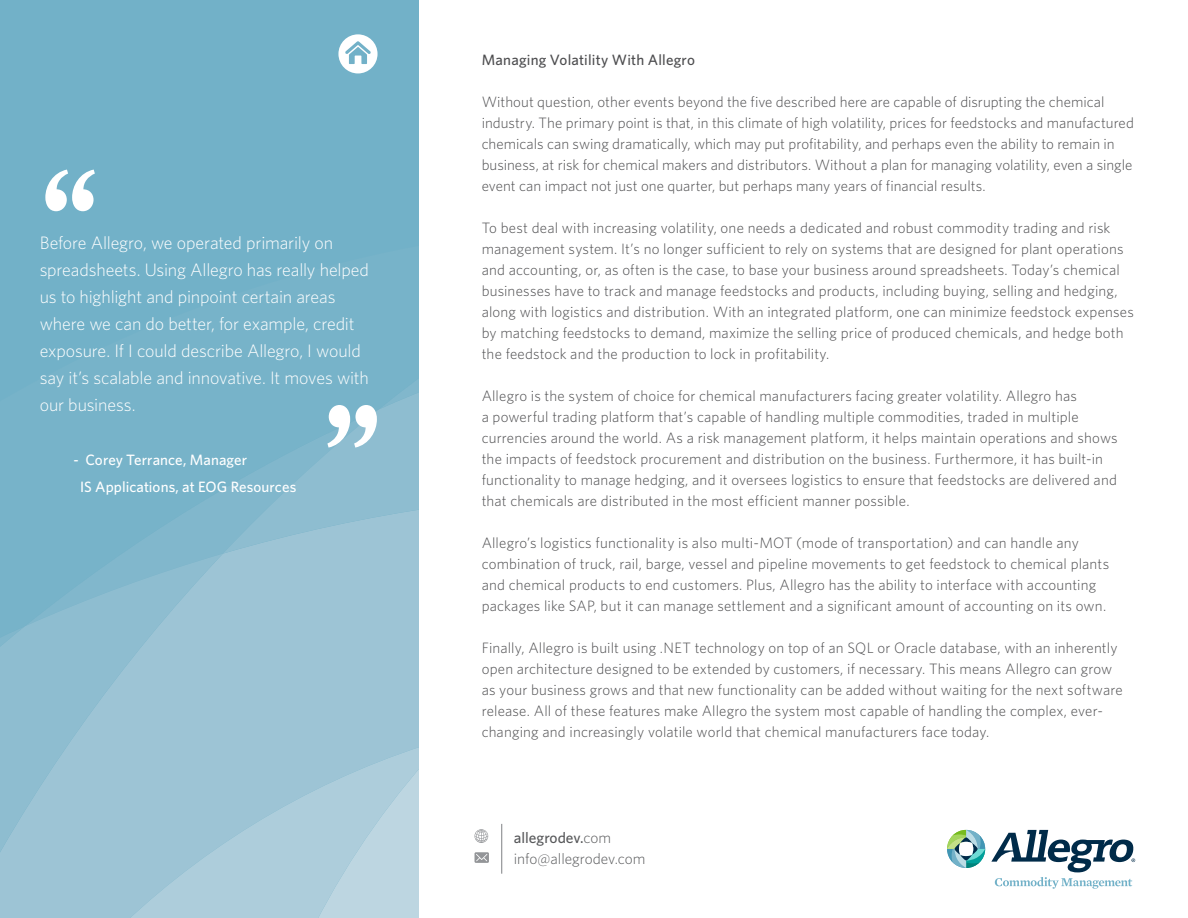
<style>
.page{position:relative;width:1188px;height:918px;background:#fff}
.page>*{position:absolute;margin:0;border:0;box-sizing:border-box;transform-origin:0 0}
.t1{font:300 18px/27px "Whitney";letter-spacing:-.01em;color:#fff}
.t2{font:300 15.3px/20.4px "Whitney";color:#58595b}
.t3{font:300 15px/21px "Whitney";letter-spacing:.01em;color:#4d4d4f}
.t4{font:500 15px/27px "Whitney";letter-spacing:.005em;color:#fff}
.t5{font:500 15px "Whitney";letter-spacing:.015em;color:#4d4d4f}
.s1{font-weight:500}
</style>
<div class="page">
<div style="left:0;top:0;width:418px;height:918px;background:#72b1c8"></div>
<svg style="left:0;top:434px;width:418px;height:484px;fill:#9dc4d5"></svg>
<div style="left:338px;top:34px;width:40px;height:39px;background:#fff;border-radius:50%"></div>
<svg style="left:345px;top:41px;width:26px;height:23px"></svg>
<svg style="left:327px;top:380px;width:91px;height:68px"></svg>
<svg style="left:45px;top:170px;width:50px;height:41px"></svg>
<svg style="left:991px;top:830px;width:144px;height:59px"></svg>
<svg style="left:947px;top:830px;width:38px;height:38px"></svg>
<hr style="left:501px;top:824px;width:1px;height:50px;background:#808285">
<svg style="left:475px;top:852px;width:14px;height:11px"></svg>
<svg style="left:475px;top:829px;width:13px;height:14px"></svg>
<p class="t1" style="left:40px;top:229px;width:331px">Before Allegro, we operated primarily on spreadsheets. Using Allegro has really helped us to highlight and pinpoint certain areas where we can do better, for example, credit exposure. If I could describe Allegro, I would say it’s scalable and innovative. It moves with our business.</p>
<p class="t4" style="left:80px;top:446px;width:218px;text-indent:-7px">- Corey Terrance, Manager<br>IS Applications, at EOG Resources</p>
<p class="t5" style="left:482px;top:51px;width:215px">Managing Volatility With Allegro</p>
<p class="t3" style="left:482px;top:91px;width:654px">Without question, other events beyond the five described here are capable of disrupting the chemical industry. The primary point is that, in this climate of high volatility, prices for feedstocks and manufactured chemicals can swing dramatically, which may put profitability, and perhaps even the ability to remain in business, at risk for chemical makers and distributors. Without a plan for managing volatility, even a single event can impact not just one quarter, but perhaps many years of financial results.</p>
<p class="t3" style="left:482px;top:217px;width:654px">To best deal with increasing volatility, one needs a dedicated and robust commodity trading and risk management system. It’s no longer sufficient to rely on systems that are designed for plant operations and accounting, or, as often is the case, to base your business around spreadsheets. Today’s chemical businesses have to track and manage feedstocks and products, including buying, selling and hedging, along with logistics and distribution. With an integrated platform, one can minimize feedstock expenses by matching feedstocks to demand, maximize the selling price of produced chemicals, and hedge both the feedstock and the production to lock in profitability.</p>
<p class="t3" style="left:482px;top:385px;width:638px">Allegro is the system of choice for chemical manufacturers facing greater volatility. Allegro has<br>a powerful trading platform that’s capable of handling multiple commodities, traded in multiple currencies around the world. As a risk management platform, it helps maintain operations and shows the impacts of feedstock procurement and distribution on the business. Furthermore, it has built-in functionality to manage hedging, and it oversees logistics to ensure that feedstocks are delivered and that chemicals are distributed in the most efficient manner possible.</p>
<p class="t3" style="left:482px;top:532px;width:629px">Allegro’s logistics functionality is also multi-MOT (mode of transportation) and can handle any combination of truck, rail, barge, vessel and pipeline movements to get feedstock to chemical plants and chemical products to end customers. Plus, Allegro has the ability to interface with accounting packages like SAP, but it can manage settlement and a significant amount of accounting on its own.</p>
<p class="t3" style="left:482px;top:637px;width:643px">Finally, Allegro is built using .NET technology on top of an SQL or Oracle database, with an inherently open architecture designed to be extended by customers, if necessary. This means Allegro can grow as your business grows and that new functionality can be added without waiting for the next software release. All of these features make Allegro the system most capable of handling the complex, ever&shy;changing and increasingly volatile world that chemical manufacturers face today.</p>
<p class="t2" style="left:514px;top:828px;width:133px"><span class="s1">allegrodev.</span>com info@allegrodev.com</p>
</div>
